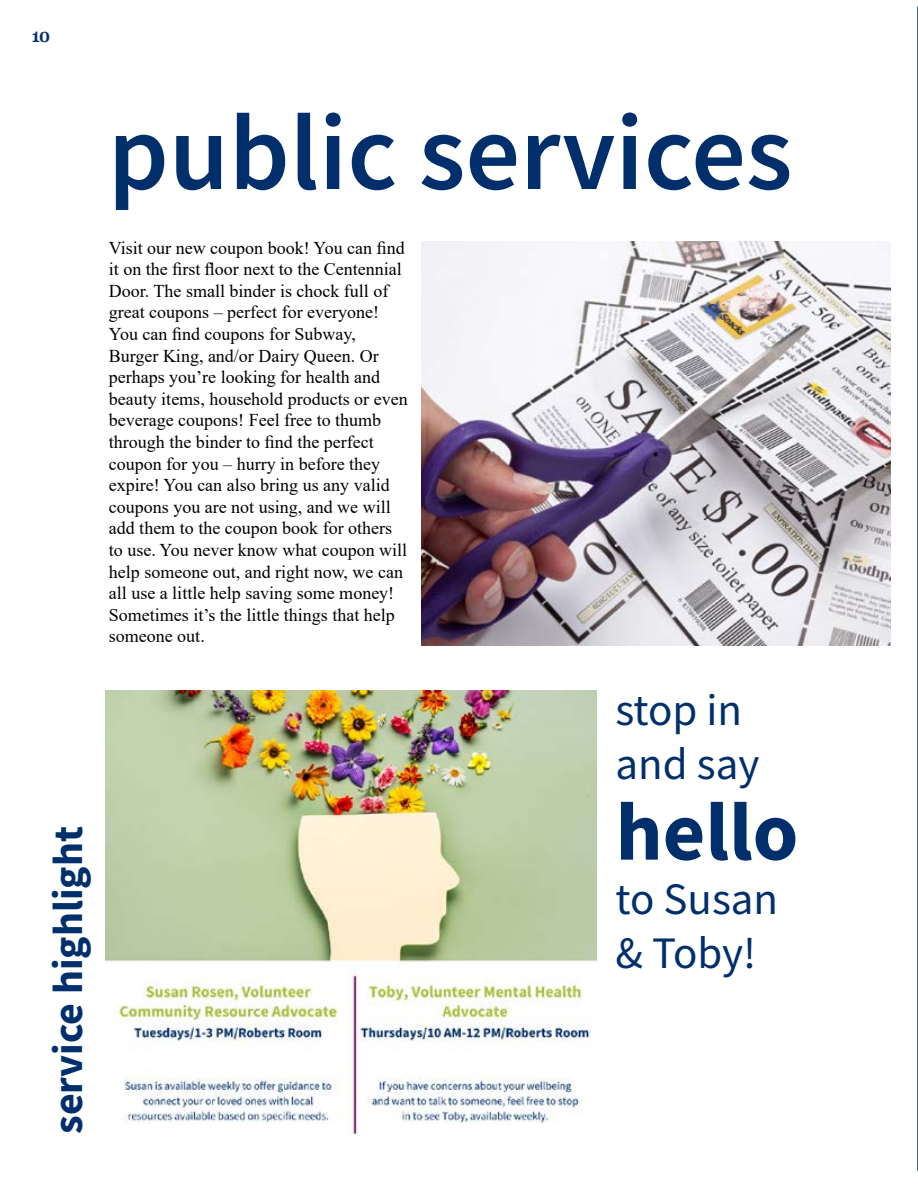
<style>
.page{position:relative;width:918px;height:1188px;background:#fff}
.page>*{position:absolute;margin:0;border:0;box-sizing:border-box;transform-origin:0 0}
.t1{font:600 108px "Source Sans Pro";color:#002f6c}
.t2{font:700 82.5px "Source Sans Pro";color:#002f6c}
.t3{font:45px/54px "Source Sans Pro";color:#002f6c}
.t4{font:700 42px "Source Sans Pro";color:#002f6c}
.t5{font:18px/21.6px "Times New Roman";color:#000}
.t6{font:500 18px "Eames Century Modern";color:#002f6c}
</style>
<div class="page">
<hr style="left:917px;top:6px;width:1px;height:1165px;background:#002f6c">
<img style="left:106px;top:691px;width:490px;height:443px">
<img style="left:421px;top:241px;width:469px;height:405px">
<p class="t6" style="left:32px;top:22px;width:20px">10</p>
<h1 class="t1" style="left:108px;top:82px;width:686px">public services</h1>
<p class="t5" style="left:109px;top:236px;width:300px">Visit our new coupon book! You can find it on the first floor next to the Centennial Door. The small binder is chock full of great coupons – perfect for everyone!<br>You can find coupons for Subway, Burger King, and/or Dairy Queen. Or perhaps you’re looking for health and beauty items, household products or even beverage coupons! Feel free to thumb through the binder to find the perfect coupon for you – hurry in before they expire! You can also bring us any valid coupons you are not using, and we will add them to the coupon book for others to use. You never know what coupon will help someone out, and right now, we can all use a little help saving some money!<br>Sometimes it’s the little things that help someone out.</p>
<h3 class="t4" style="left:40px;top:1134px;width:309px;rotate:-90deg">service highlight</h3>
<h3 class="t3" style="left:616px;top:682px;width:145px">stop in and say</h3>
<h2 class="t2" style="left:616px;top:776px;width:184px">hello</h2>
<h3 class="t3" style="left:616px;top:871px;width:164px">to Susan &amp; Toby!</h3>
</div>
